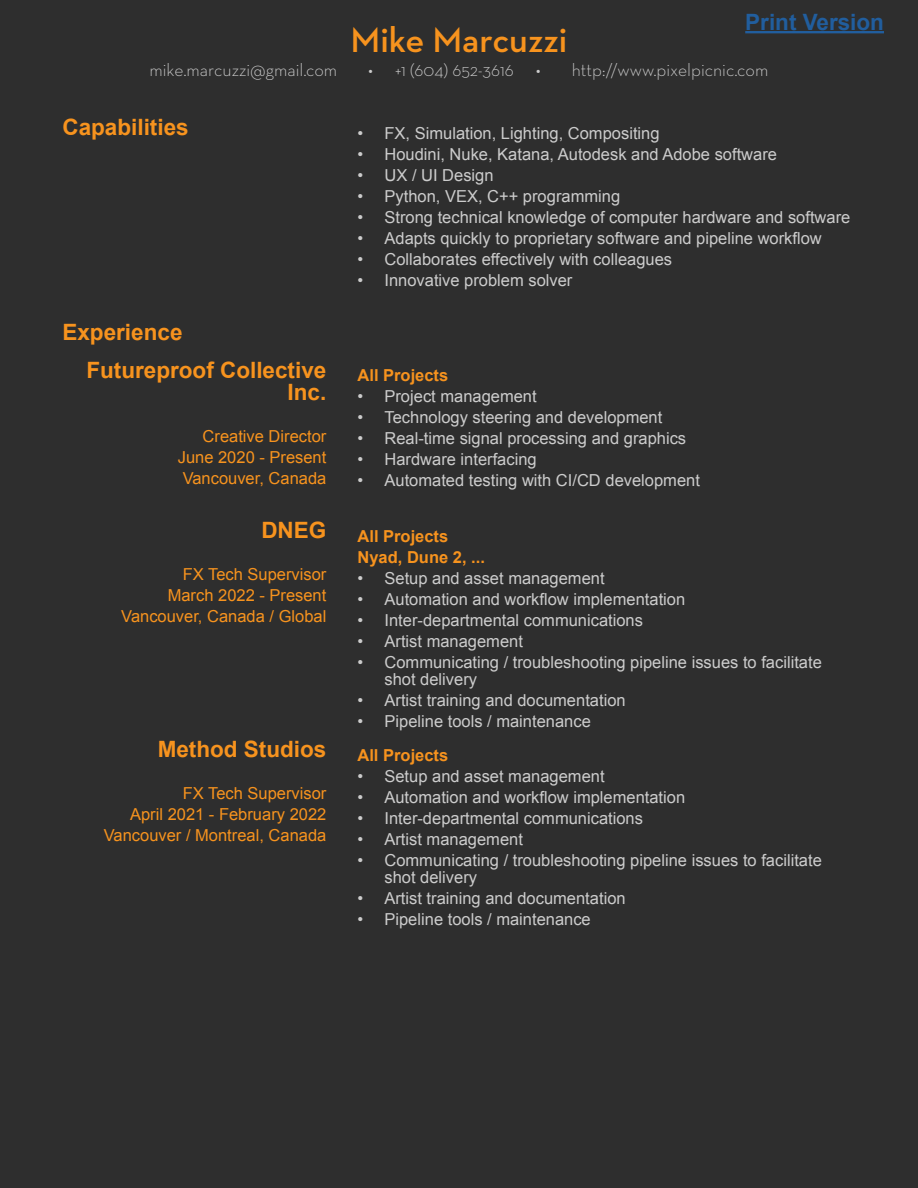
<style>
.page{position:relative;width:918px;height:1188px;background:#2e2e2e}
.page>*{position:absolute;margin:0;border:0;box-sizing:border-box;transform-origin:0 0}
.t1{font:600 36px "Neutra Text";color:#f7931e}
.t2{font:700 22.5px/38px "Arial";color:#f7931e}
.t3{font:700 22.5px "Arial";color:#215e9e}
.t4{font:300 18px "Neutra Text";color:#ccc}
.t5{font:16.5px/16.5px "Arial";color:#ccc}
.t6{font:16.5px/21px "Arial";color:#f7931e;text-align:right}
.t7{font:700 16.5px/21px "Arial";color:#f7931e}
</style>
<div class="page">
<hr style="left:745px;top:31px;width:139px;height:2px;background:#215e9e">
<h1 class="t1" style="left:351px;top:18px;width:218px">Mike Marcuzzi</h1>
<h2 class="t3" style="left:745px;top:7px;width:140px">Print Version</h2>
<p class="t4" style="left:150px;top:58px;width:189px">mike.marcuzzi@gmail.com</p>
<p class="t4" style="left:368px;top:58px;width:174px">• +1 (604) 652-3616 •</p>
<p class="t4" style="left:572px;top:58px;width:198px">http://www.pixelpicnic.com</p>
<h2 class="t2" style="left:62px;top:109px;width:128px">Capabilities</h2>
<p class="t5" style="left:358px;top:125px;width:304px">• FX, Simulation, Lighting, Compositing</p>
<p class="t5" style="left:358px;top:146px;width:421px">• Houdini, Nuke, Katana, Autodesk and Adobe software</p>
<p class="t5" style="left:358px;top:167px;width:138px">• UX / UI Design</p>
<p class="t5" style="left:358px;top:188px;width:264px">• Python, VEX, C++ programming</p>
<p class="t5" style="left:358px;top:209px;width:494px">• Strong technical knowledge of computer hardware and software</p>
<p class="t5" style="left:358px;top:230px;width:466px">• Adapts quickly to proprietary software and pipeline workflow</p>
<p class="t5" style="left:358px;top:251px;width:316px">• Collaborates effectively with colleagues</p>
<p class="t5" style="left:358px;top:272px;width:216px">• Innovative problem solver</p>
<h2 class="t2" style="left:86px;top:313px;width:242px;text-indent:-24px">Experience<br>Futureproof Collective</h2>
<h2 class="t2" style="left:288px;top:374px;width:40px">Inc.</h2>
<p class="t6" style="left:178px;top:426px;width:150px;text-align:justify;text-indent:25px">Creative Director June 2020 - Present Vancouver, Canada</p>
<p class="t7" style="left:358px;top:366px;width:92px">All Projects</p>
<p class="t5" style="left:358px;top:388px;width:181px">• Project management</p>
<p class="t5" style="left:358px;top:409px;width:306px">• Technology steering and development</p>
<p class="t5" style="left:358px;top:430px;width:330px">• Real-time signal processing and graphics</p>
<p class="t5" style="left:358px;top:451px;width:181px">• Hardware interfacing</p>
<p class="t5" style="left:358px;top:472px;width:344px">• Automated testing with CI/CD development</p>
<h2 class="t2" style="left:261px;top:512px;width:67px">DNEG</h2>
<p class="t6" style="left:121px;top:564px;width:207px">FX Tech Supervisor<br>March 2022 - Present<br>Vancouver, Canada / Global</p>
<h2 class="t2" style="left:158px;top:731px;width:170px">Method Studios</h2>
<p class="t6" style="left:104px;top:783px;width:224px">FX Tech Supervisor<br>April 2021 - February 2022<br>Vancouver / Montreal, Canada</p>
<p class="t7" style="left:358px;top:526px;width:129px">All Projects<br>Nyad, Dune 2, ...</p>
<p class="t5" style="left:358px;top:570px;width:249px">• Setup and asset management</p>
<p class="t5" style="left:358px;top:591px;width:329px">• Automation and workflow implementation</p>
<p class="t5" style="left:358px;top:612px;width:287px">• Inter-departmental communications</p>
<p class="t5" style="left:358px;top:633px;width:167px">• Artist management</p>
<p class="t5" style="left:385px;top:654px;width:439px;text-indent:-27px">• Communicating / troubleshooting pipeline issues to facilitate shot delivery</p>
<p class="t5" style="left:358px;top:692px;width:270px">• Artist training and documentation</p>
<p class="t5" style="left:358px;top:713px;width:235px">• Pipeline tools / maintenance</p>
<p class="t7" style="left:357px;top:745px;width:92px">All Projects</p>
<p class="t5" style="left:357px;top:768px;width:249px">• Setup and asset management</p>
<p class="t5" style="left:357px;top:789px;width:329px">• Automation and workflow implementation</p>
<p class="t5" style="left:357px;top:810px;width:287px">• Inter-departmental communications</p>
<p class="t5" style="left:357px;top:831px;width:167px">• Artist management</p>
<p class="t5" style="left:384px;top:852px;width:439px;text-indent:-27px">• Communicating / troubleshooting pipeline issues to facilitate shot delivery</p>
<p class="t5" style="left:357px;top:890px;width:270px">• Artist training and documentation</p>
<p class="t5" style="left:357px;top:911px;width:235px">• Pipeline tools / maintenance</p>
</div>
